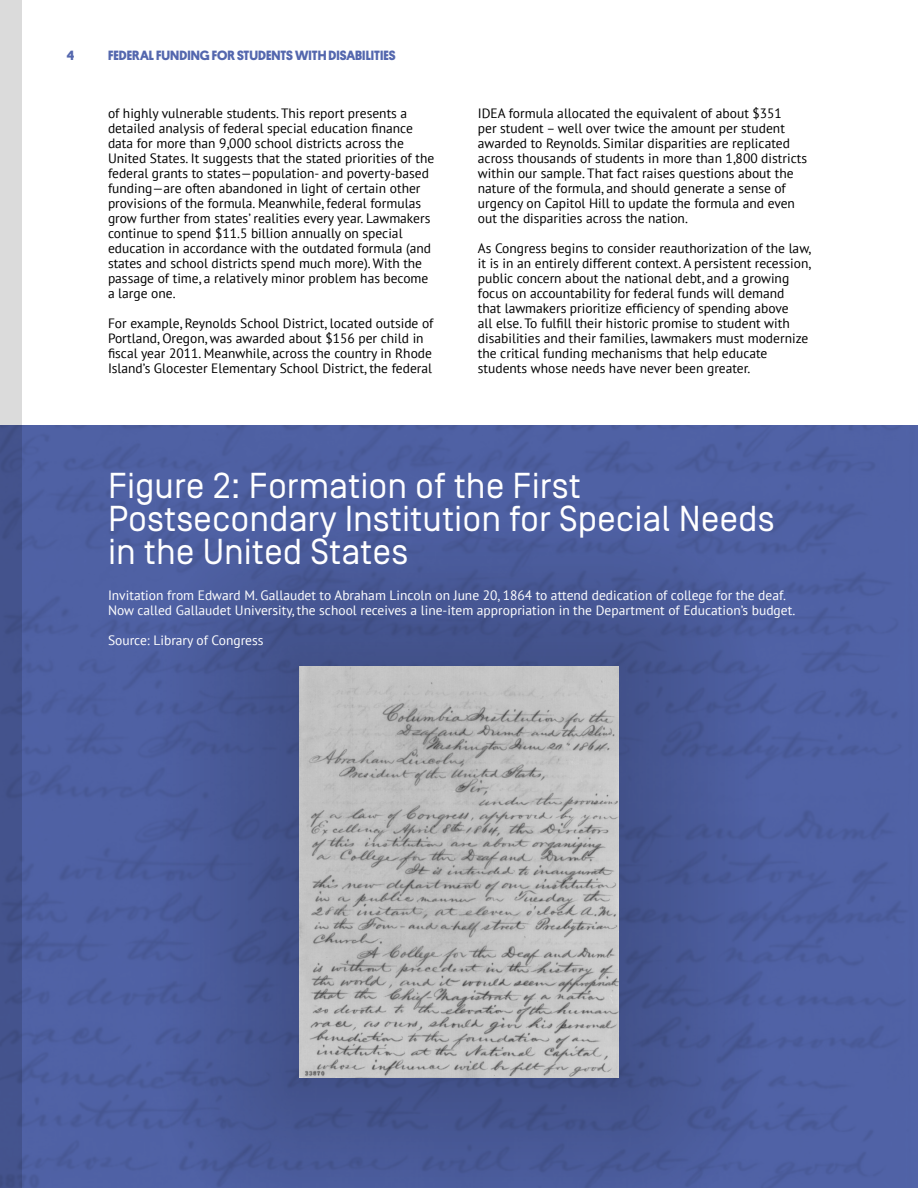
<style>
.page{position:relative;width:918px;height:1188px;background:#fff}
.page>*{position:absolute;margin:0;border:0;box-sizing:border-box;transform-origin:0 0}
.t1{font:36px/33px "Simplon BP Regular";color:#fff}
.t2{font:13.5px/15px "PT Sans";color:#000}
.t3{font:13.5px/15px "PT Sans";color:#fff}
.t4{font:700 13.5px "Platform";color:#5467ae}
</style>
<div class="page">
<div style="left:0;top:0;width:22px;height:1188px;background:#dbdbdb"></div>
<img style="left:0;top:425px;width:918px;height:763px">
<div style="left:156px;top:518px;width:606px;height:670px;background:#000;opacity:.33"></div>
<img style="left:299px;top:666px;width:320px;height:412px">
<p class="t4" style="left:67px;top:45px;width:9px">4</p>
<p class="t4" style="left:108px;top:45px;width:289px">FEDERAL FUNDING FOR STUDENTS WITH DISABILITIES</p>
<p class="t2" style="left:108px;top:106px;width:328px">of highly vulnerable students. This report presents a detailed analysis of federal special education finance data for more than 9,000 school districts across the United States. It suggests that the stated priorities of the federal grants to states—population- and poverty-based funding—are often abandoned in light of certain other provisions of the formula. Meanwhile, federal formulas grow further from states’ realities every year. Lawmakers continue to spend $11.5 billion annually on special education in accordance with the outdated formula (and states and school districts spend much more). With the passage of time, a relatively minor problem has become a large one.</p>
<p class="t2" style="left:108px;top:316px;width:327px">For example, Reynolds School District, located outside of Portland, Oregon, was awarded about $156 per child in fiscal year 2011. Meanwhile, across the country in Rhode Island’s Glocester Elementary School District, the federal</p>
<p class="t2" style="left:478px;top:106px;width:331px">IDEA formula allocated the equivalent of about $351<br>per student – well over twice the amount per student awarded to Reynolds. Similar disparities are replicated across thousands of students in more than 1,800 districts within our sample. That fact raises questions about the nature of the formula, and should generate a sense of urgency on Capitol Hill to update the formula and even out the disparities across the nation.</p>
<p class="t2" style="left:478px;top:241px;width:335px">As Congress begins to consider reauthorization of the law, it is in an entirely different context. A persistent recession, public concern about the national debt, and a growing focus on accountability for federal funds will demand that lawmakers prioritize efficiency of spending above<br>all else. To fulfill their historic promise to student with disabilities and their families, lawmakers must modernize the critical funding mechanisms that help educate students whose needs have never been greater.</p>
<h1 class="t1" style="left:108px;top:469px;width:668px">Figure 2: Formation of the First<br>Postsecondary Institution for Special Needs in the United States</h1>
<p class="t3" style="left:108px;top:587px;width:689px">Invitation from Edward M. Gallaudet to Abraham Lincoln on June 20, 1864 to attend dedication of college for the deaf.<br>Now called Gallaudet University, the school receives a line-item appropriation in the Department of Education’s budget.</p>
<p class="t3" style="left:108px;top:632px;width:157px">Source: Library of Congress</p>
</div>
